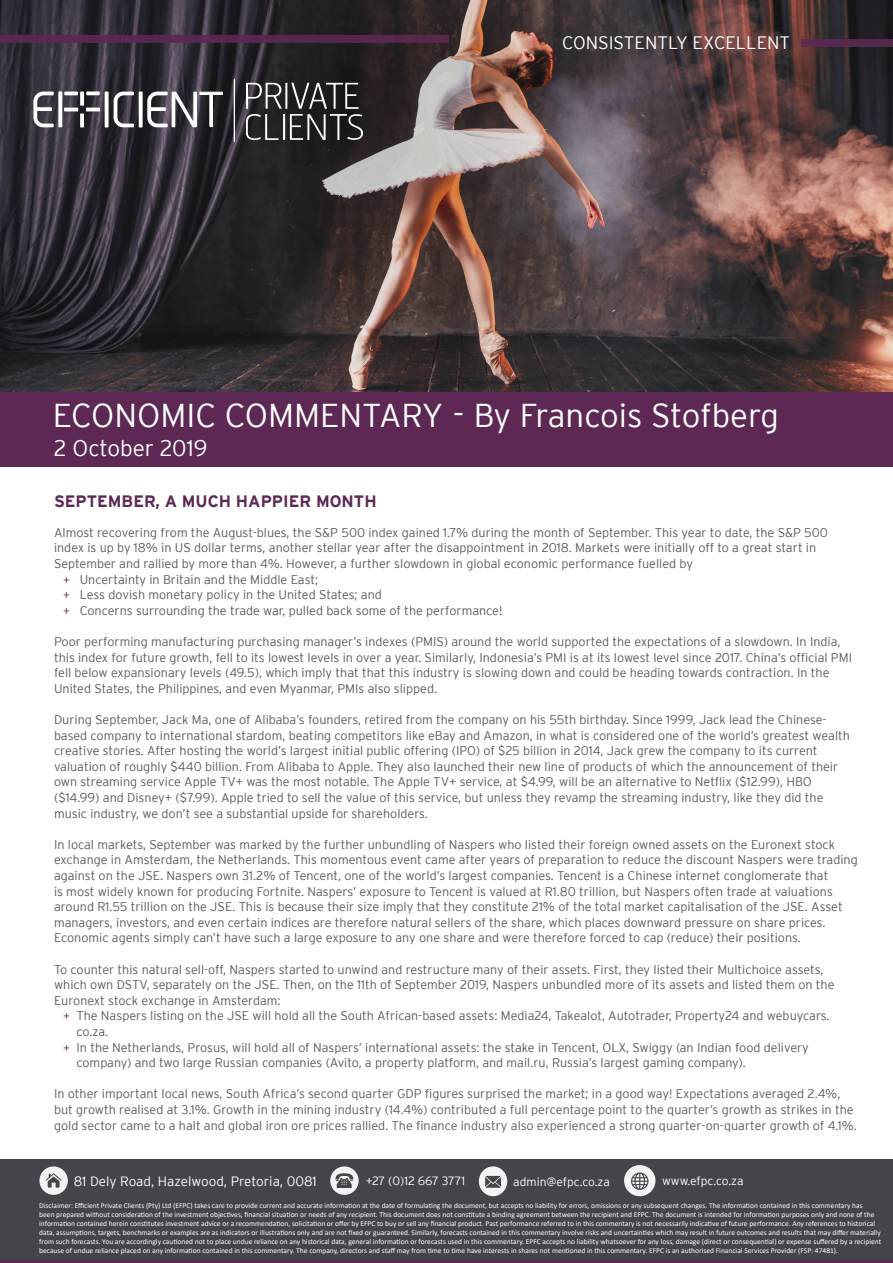
<style>
.page{position:relative;width:893px;height:1263px;background:#fff}
.page>*{position:absolute;margin:0;border:0;box-sizing:border-box;transform-origin:0 0}
.t1{font:300 33px "Interstate";color:#fff}
.t2{font:300 22.5px "Interstate";color:#fff}
.t3{font:300 18px "Interstate";color:#fff}
.t4{font:700 16.5px "Interstate";color:#5d2853}
.t5{font:300 13.5px "Interstate";color:#fff}
.t6{font:300 12.6px/15.6px "Interstate";color:#5d5c5a}
.t7{font:300 12px "Interstate";color:#fff}
.t8{font:7.5px/9px "Calibri";color:#fff}
.s1{font-size:36px}
.s2{font-size:11.85px;color:#5d2853}
</style>
<div class="page">
<div style="left:0;top:1160px;width:893px;height:101px;background:#44444a"></div>
<hr style="left:0;top:1260px;width:893px;height:3px;background:#5d2853">
<svg style="left:39px;top:1166px;width:29px;height:29px"></svg>
<svg style="left:624px;top:1165px;width:31px;height:31px"></svg>
<div style="left:330px;top:1166px;width:29px;height:29px;background:#f2f3f4;border-radius:50%"></div>
<svg style="left:335px;top:1173px;width:18px;height:15px"></svg>
<svg style="left:479px;top:1166px;width:28px;height:30px"></svg>
<div style="left:0;top:392px;width:893px;height:75px;background:#5d2853"></div>
<svg style="left:1px;top:0;width:892px;height:392px;background:#4c3e3f"></svg>
<div style="left:0;top:35px;width:449px;height:8px;background:#5d2853"></div>
<svg style="left:246px;top:83px;width:117px;height:57px;background:#4b4a4c"></svg>
<svg style="left:33px;top:91px;width:190px;height:37px"></svg>
<hr style="left:234px;top:79px;width:1px;height:63px;background:#fff">
<p class="t3" style="left:562px;top:33px;width:230px">CONSISTENTLY EXCELLENT</p>
<p class="t1" style="left:53px;top:397px;width:728px">ECONOMIC COMMENTARY <span class="s1">-</span> By Francois Stofberg</p>
<p class="t2" style="left:54px;top:435px;width:155px">2 October 2019</p>
<p class="t4" style="left:54px;top:492px;width:324px">SEPTEMBER, A MUCH HAPPIER MONTH</p>
<p class="t6" style="left:54px;top:524px;width:775px">Almost recovering from the August-blues, the S&amp;P 500 index gained 1.7% during the month of September. This year to date, the S&amp;P 500 index is up by 18% in US dollar terms, another stellar year after the disappointment in 2018. Markets were initially off to a great start in<br>September and rallied by more than 4%. However, a further slowdown in global economic performance fuelled by</p>
<p class="t6" style="left:63px;top:571px;width:257px"><span class="s2">+</span> Uncertainty in Britain and the Middle East;</p>
<p class="t6" style="left:63px;top:587px;width:320px"><span class="s2">+</span> Less dovish monetary policy in the United States; and</p>
<p class="t6" style="left:63px;top:602px;width:441px"><span class="s2">+</span> Concerns surrounding the trade war, pulled back some of the performance!</p>
<p class="t6" style="left:54px;top:634px;width:800px">Poor performing manufacturing purchasing manager’s indexes (PMIS) around the world supported the expectations of a slowdown. In India, this index for future growth, fell to its lowest levels in over a year. Similarly, Indonesia’s PMI is at its lowest level since 2017. China’s official PMI fell below expansionary levels (49.5), which imply that that this industry is slowing down and could be heading towards contraction. In the United States, the Philippines, and even Myanmar, PMIs also slipped.</p>
<p class="t6" style="left:54px;top:712px;width:798px">During September, Jack Ma, one of Alibaba’s founders, retired from the company on his 55th birthday. Since 1999, Jack lead the Chinese&shy;based company to international stardom, beating competitors like eBay and Amazon, in what is considered one of the world’s greatest wealth creative stories. After hosting the world’s largest initial public offering (IPO) of $25 billion in 2014, Jack grew the company to its current valuation of roughly $440 billion. From Alibaba to Apple. They also launched their new line of products of which the announcement of their own streaming service Apple TV+ was the most notable. The Apple TV+ service, at $4.99, will be an alternative to Netflix ($12.99), HBO ($14.99) and Disney+ ($7.99). Apple tried to sell the value of this service, but unless they revamp the streaming industry, like they did the music industry, we don’t see a substantial upside for shareholders.</p>
<p class="t6" style="left:54px;top:836px;width:805px">In local markets, September was marked by the further unbundling of Naspers who listed their foreign owned assets on the Euronext stock exchange in Amsterdam, the Netherlands. This momentous event came after years of preparation to reduce the discount Naspers were trading against on the JSE. Naspers own 31.2% of Tencent, one of the world’s largest companies. Tencent is a Chinese internet conglomerate that<br>is most widely known for producing Fortnite. Naspers’ exposure to Tencent is valued at R1.80 trillion, but Naspers often trade at valuations around R1.55 trillion on the JSE. This is because their size imply that they constitute 21% of the total market capitalisation of the JSE. Asset managers, investors, and even certain indices are therefore natural sellers of the share, which places downward pressure on share prices.<br>Economic agents simply can’t have such a large exposure to any one share and were therefore forced to cap (reduce) their positions.</p>
<p class="t6" style="left:54px;top:961px;width:782px">To counter this natural sell-off, Naspers started to unwind and restructure many of their assets. First, they listed their Multichoice assets, which own DSTV, separately on the JSE. Then, on the 11th of September 2019, Naspers unbundled more of its assets and listed them on the<br>Euronext stock exchange in Amsterdam:</p>
<p class="t6" style="left:76px;top:1008px;width:755px;text-indent:-14px"><span class="s2">+</span> The Naspers listing on the JSE will hold all the South African-based assets: Media24, Takealot, Autotrader, Property24 and webuycars. co.za.</p>
<p class="t6" style="left:76px;top:1039px;width:734px;text-indent:-14px"><span class="s2">+</span> In the Netherlands, Prosus, will hold all of Naspers’ international assets: the stake in Tencent, OLX, Swiggy (an Indian food delivery company) and two large Russian companies (Avito, a property platform, and mail.ru, Russia’s largest gaming company).</p>
<p class="t6" style="left:54px;top:1086px;width:804px">In other important local news, South Africa’s second quarter GDP figures surprised the market; in a good way! Expectations averaged 2.4%, but growth realised at 3.1%. Growth in the mining industry (14.4%) contributed a full percentage point to the quarter’s growth as strikes in the gold sector came to a halt and global iron ore prices rallied. The finance industry also experienced a strong quarter-on-quarter growth of 4.1%.</p>
<p class="t5" style="left:74px;top:1174px;width:245px">81 Dely Road, Hazelwood, Pretoria, 0081</p>
<p class="t7" style="left:366px;top:1174px;width:101px">+27 (0)12 667 3771</p>
<p class="t7" style="left:513px;top:1175px;width:98px">admin@efpc.co.za</p>
<p class="t7" style="left:662px;top:1174px;width:83px">www.efpc.co.za</p>
<p class="t8" style="left:39px;top:1201px;width:843px">Disclaimer: Efficient Private Clients (Pty) Ltd (EFPC) takes care to provide current and accurate information at the date of formulating the document, but accepts no liability for errors, omissions or any subsequent changes. The information contained in this commentary has<br>been prepared without consideration of the investment objectives, financial situation or needs of any recipient. This document does not constitute a binding agreement between the recipient and EFPC. The document is intended for information purposes only and none of the information contained herein constitutes investment advice or a recommendation, solicitation or offer by EFPC to buy or sell any financial product. Past performance referred to in this commentary is not necessarily indicative of future performance. Any references to historical data, assumptions, targets, benchmarks or examples are as indicators or illustrations only and are not fixed or guaranteed. Similarly, forecasts contained in this commentary involve risks and uncertainties which may result in future outcomes and results that may differ materially from such forecasts. You are accordingly cautioned not to place undue reliance on any historical data, general information or forecasts used in this commentary. EPFC accepts no liability whatsoever for any loss, damage (direct or consequential) or expense suffered by a recipient because of undue reliance placed on any information contained in this commentary. The company, directors and staff may from time to time have interests in shares not mentioned in this commentary. EFPC is an authorised Financial Services Provider (FSP: 47481).</p>
</div>
